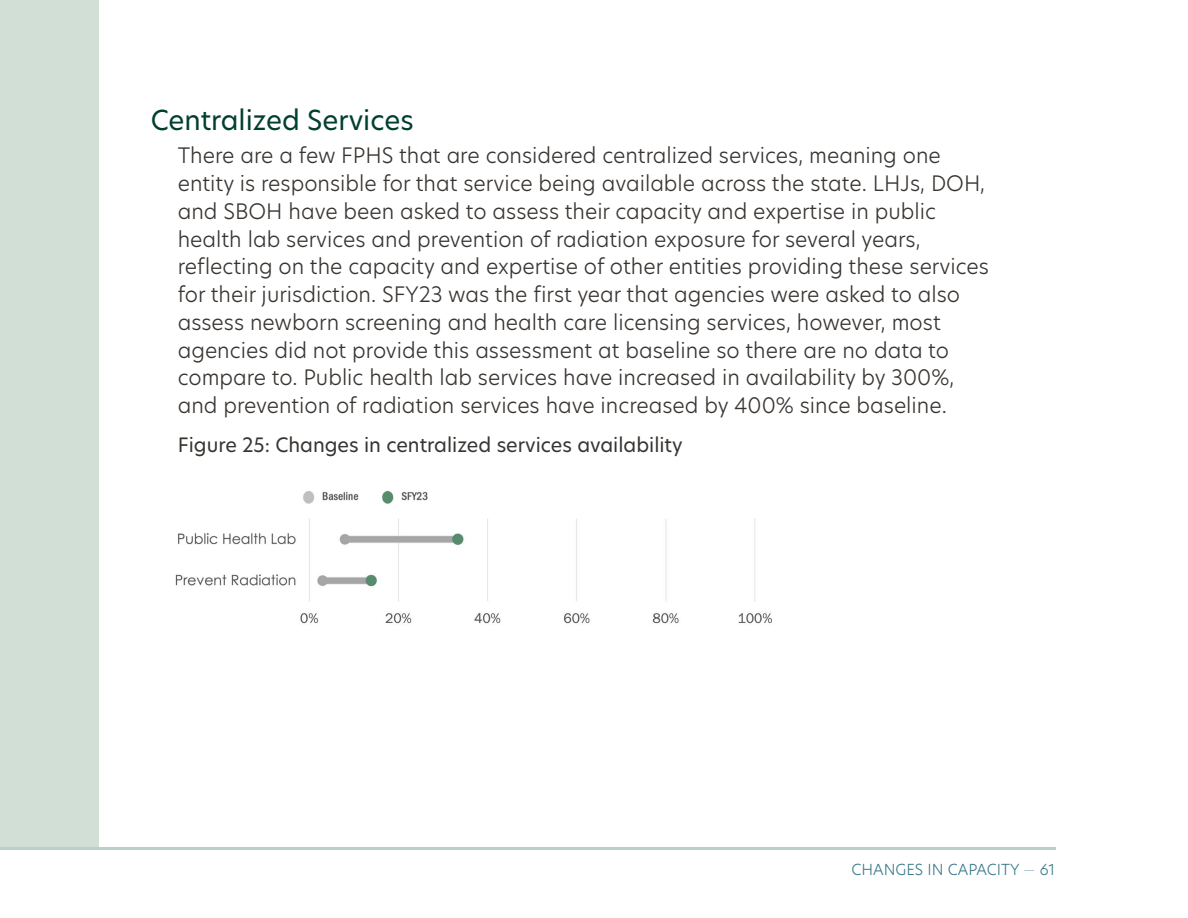
<style>
.page{position:relative;width:1188px;height:918px;background:#fff}
.page>*{position:absolute;margin:0;border:0;box-sizing:border-box;transform-origin:0 0}
.Heading_level_2{font:27px "New Hero";color:#003f30}
.main_body{font:300 21px/27.8px "New Hero";color:#383431}
.Figure_titles{font:19.5px "New Hero";color:#383431}
.Heading_level_3{font:300 15px "New Hero";color:#397a8b}
.s1{font-weight:100}
</style>
<div class="page">
<div style="left:0;top:0;width:99px;height:847px;background:#d1dfd7"></div>
<hr style="left:0;top:847px;width:1055px;height:3px;background:#bcd1c5">
<img style="left:175px;top:519px;width:597px;height:105px">
<img style="left:303px;top:490px;width:125px;height:14px">
<p class="Heading_level_2" style="left:151px;top:101px;width:264px">Centralized Services</p>
<p class="main_body" style="left:178px;top:141px;width:813px">There are a few FPHS that are considered centralized services, meaning one entity is responsible for that service being available across the state. LHJs, DOH, and SBOH have been asked to assess their capacity and expertise in public health lab services and prevention of radiation exposure for several years, reflecting on the capacity and expertise of other entities providing these services for their jurisdiction. SFY23 was the first year that agencies were asked to also assess newborn screening and health care licensing services, however, most agencies did not provide this assessment at baseline so there are no data to compare to. Public health lab services have increased in availability by 300%, and prevention of radiation services have increased by 400% since baseline.</p>
<p class="Figure_titles" style="left:178px;top:432px;width:507px">Figure 25: Changes in centralized services availability</p>
<p class="Heading_level_3" style="left:852px;top:860px;width:205px">CHANGES IN CAPACITY <span class="s1">—</span> 61</p>
</div>
